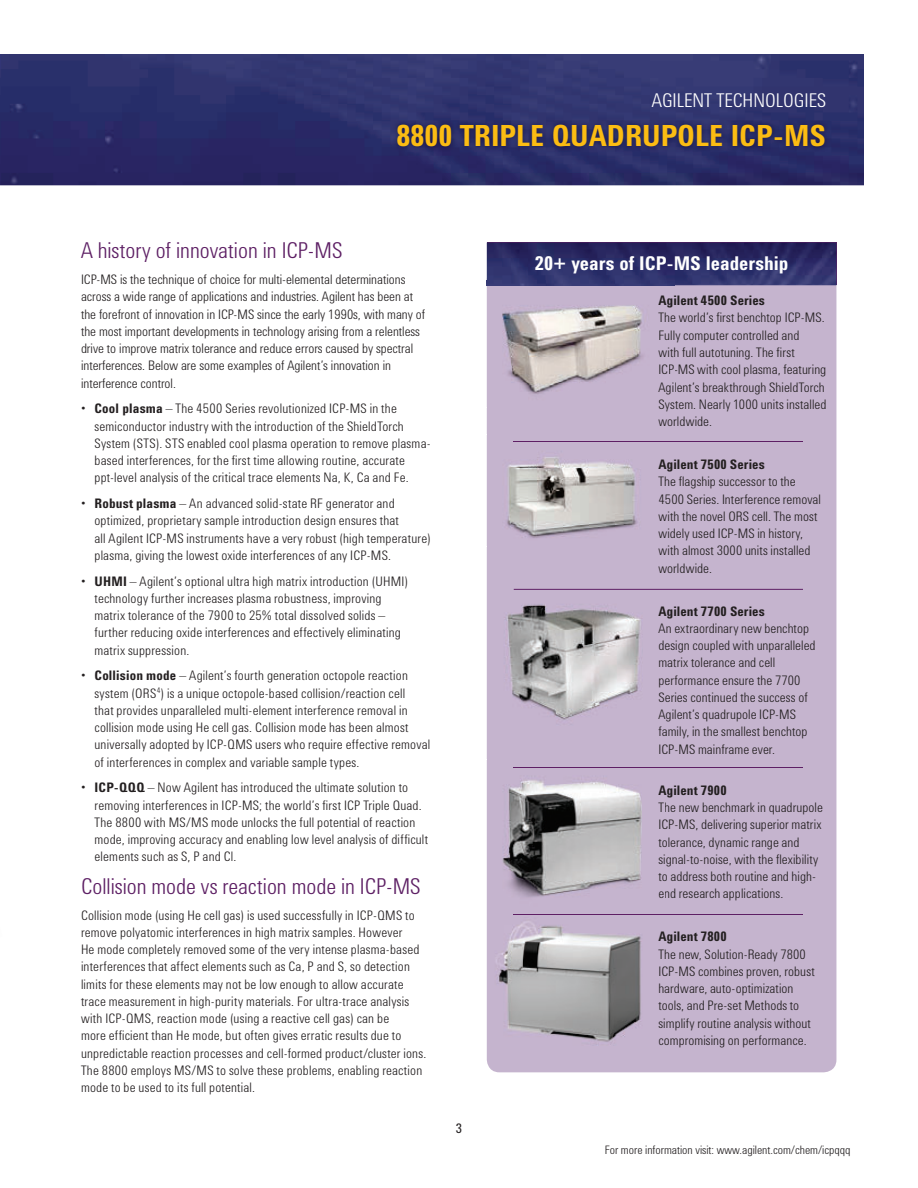
<style>
.page{position:relative;width:918px;height:1188px;background:#fff}
.page>*{position:absolute;margin:0;border:0;box-sizing:border-box;transform-origin:0 0}
.t1{font:700 30px "Agilent Condensed CFF";color:#fbbc13}
.t2{font:300 22.5px "Agilent Condensed CFF";color:#5d1f64}
.t3{font:700 19.5px "Agilent Condensed CFF";color:#fff}
.t4{font:300 19.5px "Agilent Condensed CFF";color:#fff}
.t5{font:300 13.5px/17.2px "Agilent Condensed CFF";letter-spacing:.015em;color:#231f20}
.t6{font:700 13.5px "Agilent Condensed CFF";color:#231f20}
.t7{font:13.5px "Agilent Condensed CFF";color:#231f20}
.t8{font:300 12px "Agilent Condensed CFF";color:#231f20}
.s1{font-weight:700}
</style>
<div class="page">
<img style="left:0;top:54px;width:864px;height:131px">
<img style="left:393px;top:120px;width:437px;height:32px">
<div style="left:487px;top:268px;width:349px;height:804px;background:#c5b4ce;border-radius:13px"></div>
<img style="left:487px;top:243px;width:349px;height:42px">
<hr style="left:514px;top:441px;width:289px;height:1px;background:#5d1f64">
<hr style="left:514px;top:589px;width:289px;height:1px;background:#5d1f64">
<hr style="left:514px;top:767px;width:289px;height:1px;background:#5d1f64">
<hr style="left:514px;top:914px;width:289px;height:1px;background:#5d1f64">
<img style="left:486px;top:281px;width:189px;height:126px">
<img style="left:487px;top:281px;width:188px;height:4px">
<img style="left:659px;top:296px;width:16px;height:12px">
<img style="left:658px;top:313px;width:17px;height:12px">
<img style="left:659px;top:330px;width:16px;height:12px">
<img style="left:659px;top:347px;width:16px;height:12px">
<img style="left:659px;top:365px;width:16px;height:12px">
<img style="left:658px;top:382px;width:17px;height:12px">
<img style="left:659px;top:399px;width:16px;height:8px">
<img style="left:486px;top:435px;width:151px;height:111px">
<img style="left:514px;top:441px;width:123px;height:1px">
<img style="left:507px;top:604px;width:134px;height:116px">
<img style="left:486px;top:760px;width:156px;height:155px">
<img style="left:514px;top:767px;width:128px;height:1px">
<img style="left:514px;top:914px;width:128px;height:1px">
<img style="left:496px;top:921px;width:145px;height:121px">
<h3 class="t4" style="left:652px;top:93px;width:176px">AGILENT TECHNOLOGIES</h3>
<h1 class="t1" style="left:397px;top:125px;width:431px">8800 TRIPLE QUADRUPOLE ICP-MS</h1>
<h2 class="t2" style="left:81px;top:242px;width:263px">A history of innovation in ICP-MS</h2>
<p class="t5" style="left:81px;top:272px;width:346px">ICP-MS is the technique of choice for multi-elemental determinations across a wide range of applications and industries. Agilent has been at the forefront of innovation in ICP-MS since the early 1990s, with many of the most important developments in technology arising from a relentless drive to improve matrix tolerance and reduce errors caused by spectral interferences. Below are some examples of Agilent’s innovation in interference control.</p>
<p class="t5" style="left:95px;top:401px;width:338px;text-indent:-14px">• <span class="s1">Cool plasma</span> – The 4500 Series revolutionized ICP-MS in the semiconductor industry with the introduction of the ShieldTorch System (STS). STS enabled cool plasma operation to remove plasma&shy;based interferences, for the first time allowing routine, accurate ppt-level analysis of the critical trace elements Na, K, Ca and Fe.</p>
<p class="t5" style="left:95px;top:496px;width:338px;text-indent:-14px">• <span class="s1">Robust plasma</span> – An advanced solid-state RF generator and optimized, proprietary sample introduction design ensures that<br>all Agilent ICP-MS instruments have a very robust (high temperature) plasma, giving the lowest oxide interferences of any ICP-MS.</p>
<p class="t5" style="left:95px;top:573px;width:315px;text-indent:-14px">• <span class="s1">UHMI</span> – Agilent’s optional ultra high matrix introduction (UHMI) technology further increases plasma robustness, improving matrix tolerance of the 7900 to 25% total dissolved solids – further reducing oxide interferences and effectively eliminating matrix suppression.</p>
<p class="t5" style="left:95px;top:668px;width:337px;text-indent:-13px">• <span class="s1">Collision mode</span> – Agilent’s fourth generation octopole reaction system (ORS<sup>4</sup>) is a unique octopole-based collision/reaction cell<br>that provides unparalleled multi-element interference removal in collision mode using He cell gas. Collision mode has been almost universally adopted by ICP-QMS users who require effective removal of interferences in complex and variable sample types.</p>
<p class="t5" style="left:95px;top:780px;width:335px;text-indent:-14px">• <span class="s1">ICP-QQQ</span> – Now Agilent has introduced the ultimate solution to removing interferences in ICP-MS; the world’s first ICP Triple Quad.<br>The 8800 with MS/MS mode unlocks the full potential of reaction mode, improving accuracy and enabling low level analysis of difficult elements such as S, P and Cl.</p>
<h2 class="t2" style="left:81px;top:878px;width:341px">Collision mode vs reaction mode in ICP-MS</h2>
<p class="t5" style="left:81px;top:907px;width:347px">Collision mode (using He cell gas) is used successfully in ICP-QMS to remove polyatomic interferences in high matrix samples. However<br>He mode completely removed some of the very intense plasma-based interferences that affect elements such as Ca, P and S, so detection limits for these elements may not be low enough to allow accurate trace measurement in high-purity materials. For ultra-trace analysis with ICP-QMS, reaction mode (using a reactive cell gas) can be<br>more efficient than He mode, but often gives erratic results due to unpredictable reaction processes and cell-formed product/cluster ions.<br>The 8800 employs MS/MS to solve these problems, enabling reaction mode to be used to its full potential.</p>
<p class="t7" style="left:456px;top:1123px;width:8px">3</p>
<h3 class="t3" style="left:535px;top:256px;width:255px">20+ years of ICP-MS leadership</h3>
<p class="t6" style="left:658px;top:296px;width:108px">Agilent 4500 Series</p>
<p class="t5" style="left:658px;top:310px;width:170px">The world’s first benchtop ICP-MS.<br>Fully computer controlled and<br>with full autotuning. The first<br>ICP-MS with cool plasma, featuring<br>Agilent’s breakthrough ShieldTorch<br>System. Nearly 1000 units installed worldwide.</p>
<p class="t6" style="left:658px;top:459px;width:108px">Agilent 7500 Series</p>
<p class="t5" style="left:658px;top:474px;width:164px">The flagship successor to the<br>4500 Series. Interference removal with the novel ORS cell. The most widely used ICP-MS in history, with almost 3000 units installed worldwide.</p>
<p class="t6" style="left:658px;top:606px;width:108px">Agilent 7700 Series</p>
<p class="t5" style="left:658px;top:621px;width:159px">An extraordinary new benchtop design coupled with unparalleled matrix tolerance and cell performance ensure the 7700<br>Series continued the success of<br>Agilent’s quadrupole ICP-MS family, in the smallest benchtop<br>ICP-MS mainframe ever.</p>
<p class="t6" style="left:658px;top:785px;width:70px">Agilent 7900</p>
<p class="t5" style="left:658px;top:800px;width:166px">The new benchmark in quadrupole ICP-MS, delivering superior matrix tolerance, dynamic range and signal-to-noise, with the flexibility to address both routine and high&shy;end research applications.</p>
<p class="t6" style="left:658px;top:932px;width:70px">Agilent 7800</p>
<p class="t5" style="left:658px;top:946px;width:158px">The new, Solution-Ready 7800<br>ICP-MS combines proven, robust hardware, auto-optimization tools, and Pre-set Methods to simplify routine analysis without compromising on performance.</p>
<p class="t8" style="left:605px;top:1145px;width:247px">For more information visit: www.agilent.com/chem/icpqqq</p>
</div>
